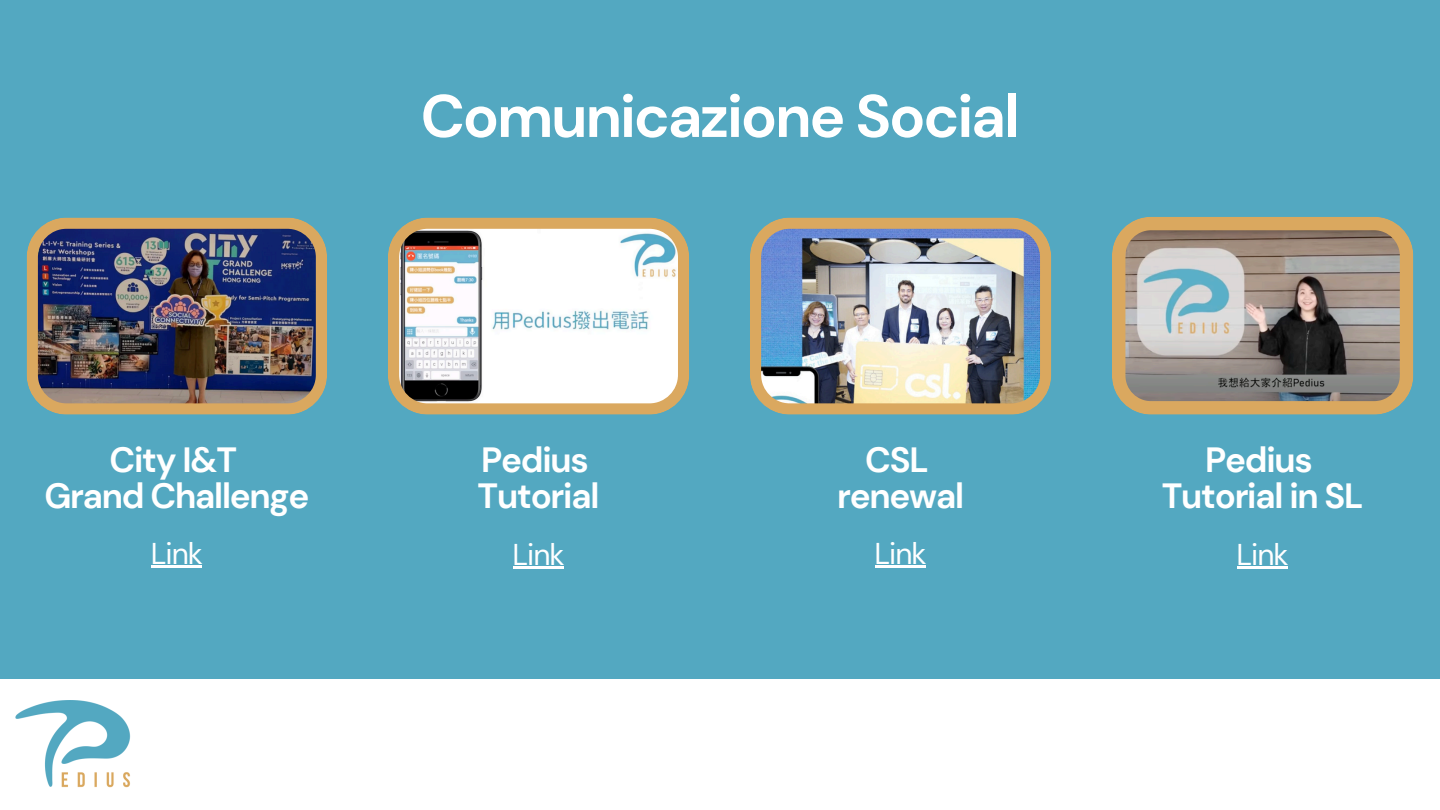
<style>
.page{position:relative;width:1440px;height:810px;background:#53a8c1}
.page>*{position:absolute;margin:0;border:0;box-sizing:border-box;transform-origin:0 0}
.t1{font:700 60px "DM Sans";letter-spacing:-.035em;color:#fff}
.t2{font:700 35px/36px "DM Sans";letter-spacing:-.035em;color:#fff;text-align:center}
.t3{font:30px "DM Sans";letter-spacing:-.035em;color:#fff}
</style>
<div class="page">
<div style="left:0;top:679px;width:1440px;height:131px;background:#fff"></div>
<img style="left:16px;top:701px;width:115px;height:87px">
<img style="left:750px;top:218px;width:301px;height:197px">
<svg style="left:388px;top:218px;width:301px;height:197px;background:#dad6cc"></svg>
<svg style="left:1112px;top:217px;width:301px;height:198px;background:#9f9484"></svg>
<img style="left:27px;top:218px;width:300px;height:197px">
<hr style="left:151px;top:565px;width:51px;height:3px;background:#fff">
<hr style="left:513px;top:566px;width:51px;height:3px;background:#fff">
<hr style="left:875px;top:565px;width:51px;height:3px;background:#fff">
<hr style="left:1237px;top:566px;width:51px;height:3px;background:#fff">
<h2 class="t1" style="left:421px;top:77px;width:600px">Comunicazione Social</h2>
<p class="t2" style="left:44px;top:442px;width:266px">City I&amp;T<br>Grand Challenge</p>
<h2 class="t2" style="left:478px;top:442px;width:123px;text-align:left">Pedius<br>Tutorial</h2>
<p class="t3" style="left:513px;top:535px;width:54px">Link</p>
<p class="t3" style="left:151px;top:534px;width:54px">Link</p>
<p class="t2" style="left:837px;top:442px;width:128px">CSL renewal</p>
<h2 class="t3" style="left:875px;top:534px;width:54px">Link</h2>
<p class="t2" style="left:1162px;top:442px;width:203px">Pedius<br>Tutorial in SL</p>
<p class="t3" style="left:1237px;top:535px;width:54px">Link</p>
</div>
